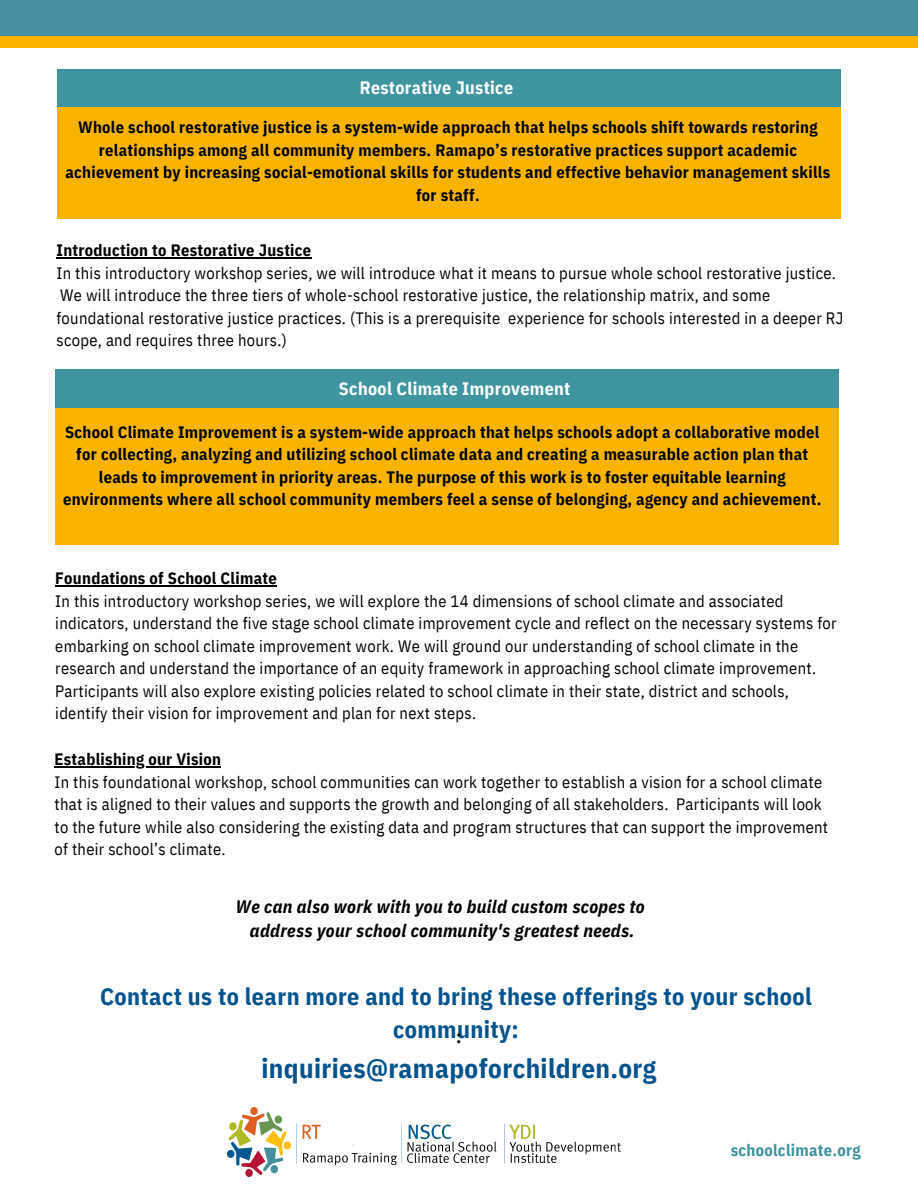
<style>
.page{position:relative;width:918px;height:1188px;background:#fff}
.page>*{position:absolute;margin:0;border:0;box-sizing:border-box;transform-origin:0 0}
.t1{font:700 27px "IBM Plex Sans Cond";letter-spacing:.015em;color:#00528d}
.t2{font:700 24px/32.7px "IBM Plex Sans Cond";letter-spacing:.02em;color:#00528d;text-align:center}
.t3{font:italic 700 18px/24.8px "IBM Plex Sans Cond";letter-spacing:.02em;color:#000;text-align:center}
.t4{font:700 18px "IBM Plex Sans Cond";letter-spacing:.02em;color:#fff}
.t5{font:700 18px "IBM Plex Sans Cond";color:#000}
.t6{font:16.5px/22.5px "IBM Plex Sans Cond";letter-spacing:.02em;color:#000}
.t7{font:700 16.5px/22.5px "IBM Plex Sans Cond";letter-spacing:.02em;color:#000;text-align:center}
.t8{font:700 16.5px "IBM Plex Sans Cond";letter-spacing:.02em;color:#3e949f}
</style>
<div class="page">
<div style="left:0;top:0;width:918px;height:36px;background:#4692a2"></div>
<img style="left:228px;top:1108px;width:393px;height:68px">
<div style="left:0;top:36px;width:918px;height:11px;background:#fab400"></div>
<div style="left:57px;top:69px;width:783px;height:39px;background:#3e949f"></div>
<div style="left:57px;top:107px;width:783px;height:111px;background:#fab400"></div>
<hr style="left:57px;top:257px;width:255px;height:1px;background:#000">
<div style="left:55px;top:408px;width:783px;height:137px;background:#fab400"></div>
<div style="left:55px;top:369px;width:783px;height:39px;background:#3e949f"></div>
<hr style="left:55px;top:585px;width:222px;height:1px;background:#000">
<hr style="left:55px;top:766px;width:166px;height:2px;background:#000">
<p class="t4" style="left:360px;top:75px;width:155px">Restorative Justice</p>
<p class="t7" style="left:66px;top:116px;width:766px">Whole school restorative justice is a system-wide approach that helps schools shift towards restoring relationships among all community members. Ramapo’s restorative practices support academic achievement by increasing social-emotional skills for students and effective behavior management skills for staff.</p>
<p class="t7" style="left:57px;top:239px;width:256px">Introduction to Restorative Justice</p>
<p class="t6" style="left:57px;top:261px;width:788px">In this introductory workshop series, we will introduce what it means to pursue whole school restorative justice.<br>We will introduce the three tiers of whole-school restorative justice, the relationship matrix, and some foundational restorative justice practices. (This is a prerequisite experience for schools interested in a deeper RJ scope, and requires three hours.)</p>
<p class="t4" style="left:339px;top:376px;width:233px">School Climate Improvement</p>
<p class="t7" style="left:63px;top:420px;width:760px">School Climate Improvement is a system-wide approach that helps schools adopt a collaborative model for collecting, analyzing and utilizing school climate data and creating a measurable action plan that leads to improvement in priority areas. The purpose of this work is to foster equitable learning environments where all school community members feel a sense of belonging, agency and achievement.</p>
<p class="t7" style="left:55px;top:567px;width:223px">Foundations of School Climate</p>
<p class="t6" style="left:55px;top:589px;width:783px">In this introductory workshop series, we will explore the 14 dimensions of school climate and associated indicators, understand the five stage school climate improvement cycle and reflect on the necessary systems for embarking on school climate improvement work. We will ground our understanding of school climate in the research and understand the importance of an equity framework in approaching school climate improvement.<br>Participants will also explore existing policies related to school climate in their state, district and schools, identify their vision for improvement and plan for next steps.</p>
<p class="t7" style="left:55px;top:748px;width:168px">Establishing our Vision</p>
<p class="t6" style="left:55px;top:770px;width:775px">In this foundational workshop, school communities can work together to establish a vision for a school climate that is aligned to their values and supports the growth and belonging of all stakeholders. Participants will look to the future while also considering the existing data and program structures that can support the improvement of their school’s climate.</p>
<p class="t3" style="left:236px;top:893px;width:411px">We can also work with you to build custom scopes to address your school community's greatest needs.</p>
<h2 class="t2" style="left:100px;top:980px;width:713px">Contact us to learn more and to bring these offerings to your school community:</h2>
<p class="t5" style="left:456px;top:1025px;width:7px">:</p>
<h1 class="t1" style="left:262px;top:1050px;width:396px">inquiries@ramapoforchildren.org</h1>
<p class="t8" style="left:731px;top:1139px;width:131px">schoolclimate.org</p>
</div>
